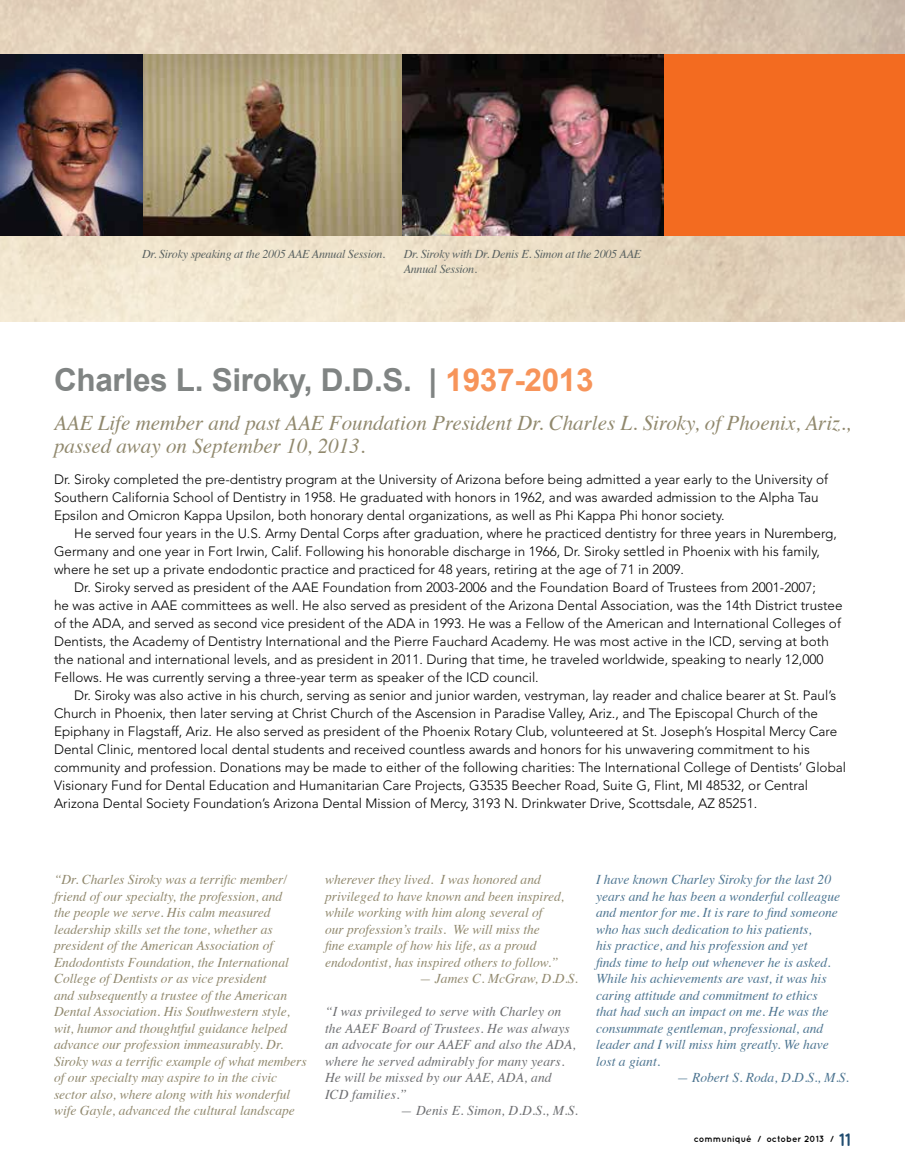
<style>
.page{position:relative;width:905px;height:1175px;background:#fff}
.page>*{position:absolute;margin:0;border:0;box-sizing:border-box;transform-origin:0 0}
.t1{font:700 31.5px "Arial";letter-spacing:-.01em;color:#808483}
.t2{font:italic 21px/22.5px "Times";color:#91896e}
.t3{font:300 13.5px/18px "Avenir";color:#000}
.t4{font:italic 13.5px/16.5px "Times";color:#91896e}
.t5{font:italic 13.5px/16.5px "Times";color:#4d7591}
.t6{font:italic 13.5px/16.5px "Times";letter-spacing:.01em;color:#6d6e71}
.t7{font:italic 12px/15px "Times";letter-spacing:-.02em;color:#5a6261}
.t8{font:700 9px "Quicksand";color:#000}
.s1{color:#f7945a}
.s2{font-size:18px;color:#204c70}
</style>
<div class="page">
<div style="left:0;top:54px;width:904px;height:182px;background:#f36b20"></div>
<img style="left:0;top:54px;width:664px;height:182px">
<p class="t7" style="left:142px;top:246px;width:245px">Dr. Siroky speaking at the 2005 AAE Annual Session.</p>
<p class="t7" style="left:403px;top:246px;width:239px">Dr. Siroky with Dr. Denis E. Simon at the 2005 AAE<br>Annual Session.</p>
<h1 class="t1" style="left:54px;top:362px;width:541px">Charles L. Siroky, D.D.S. | <span class="s1">1937-2013</span></h1>
<h2 class="t2" style="left:54px;top:410px;width:798px">AAE Life member and past AAE Foundation President Dr. Charles L. Siroky, of Phoenix, Ariz., passed away on September 10, 2013.</h2>
<p class="t3" style="left:54px;top:470px;width:775px">Dr. Siroky completed the pre-dentistry program at the University of Arizona before being admitted a year early to the University of<br>Southern California School of Dentistry in 1958. He graduated with honors in 1962, and was awarded admission to the Alpha Tau<br>Epsilon and Omicron Kappa Upsilon, both honorary dental organizations, as well as Phi Kappa Phi honor society.</p>
<p class="t3" style="left:74px;top:524px;width:764px">He served four years in the U.S. Army Dental Corps after graduation, where he practiced dentistry for three years in Nuremberg,</p>
<p class="t3" style="left:54px;top:542px;width:767px">Germany and one year in Fort Irwin, Calif. Following his honorable discharge in 1966, Dr. Siroky settled in Phoenix with his family,</p>
<p class="t3" style="left:54px;top:560px;width:631px">where he set up a private endodontic practice and practiced for 48 years, retiring at the age of 71 in 2009.</p>
<p class="t3" style="left:74px;top:578px;width:743px">Dr. Siroky served as president of the AAE Foundation from 2003-2006 and the Foundation Board of Trustees from 2001-2007;</p>
<p class="t3" style="left:54px;top:596px;width:790px">he was active in AAE committees as well. He also served as president of the Arizona Dental Association, was the 14th District trustee</p>
<p class="t3" style="left:54px;top:614px;width:788px">of the ADA, and served as second vice president of the ADA in 1993. He was a Fellow of the American and International Colleges of</p>
<p class="t3" style="left:54px;top:632px;width:776px">Dentists, the Academy of Dentistry International and the Pierre Fauchard Academy. He was most active in the ICD, serving at both</p>
<p class="t3" style="left:54px;top:650px;width:771px">the national and international levels, and as president in 2011. During that time, he traveled worldwide, speaking to nearly 12,000</p>
<p class="t3" style="left:54px;top:668px;width:486px">Fellows. He was currently serving a three-year term as speaker of the ICD council.</p>
<p class="t3" style="left:74px;top:686px;width:763px">Dr. Siroky was also active in his church, serving as senior and junior warden, vestryman, lay reader and chalice bearer at St. Paul’s</p>
<p class="t3" style="left:54px;top:704px;width:765px">Church in Phoenix, then later serving at Christ Church of the Ascension in Paradise Valley, Ariz., and The Episcopal Church of the</p>
<p class="t3" style="left:54px;top:722px;width:784px">Epiphany in Flagstaff, Ariz. He also served as president of the Phoenix Rotary Club, volunteered at St. Joseph’s Hospital Mercy Care</p>
<p class="t3" style="left:54px;top:740px;width:757px">Dental Clinic, mentored local dental students and received countless awards and honors for his unwavering commitment to his</p>
<p class="t3" style="left:54px;top:758px;width:793px">community and profession. Donations may be made to either of the following charities: The International College of Dentists’ Global</p>
<p class="t3" style="left:54px;top:776px;width:755px">Visionary Fund for Dental Education and Humanitarian Care Projects, G3535 Beecher Road, Suite G, Flint, MI 48532, or Central</p>
<p class="t3" style="left:54px;top:794px;width:704px">Arizona Dental Society Foundation’s Arizona Dental Mission of Mercy, 3193 N. Drinkwater Drive, Scottsdale, AZ 85251.</p>
<p class="t4" style="left:54px;top:870px;width:254px">“Dr. Charles Siroky was a terrific member/ friend of our specialty, the profession, and<br>the people we serve. His calm measured leadership skills set the tone, whether as president of the American Association of Endodontists Foundation, the International College of Dentists or as vice president<br>and subsequently a trustee of the American Dental Association. His Southwestern style, wit, humor and thoughtful guidance helped advance our profession immeasurably. Dr.<br>Siroky was a terrific example of what members of our specialty may aspire to in the civic sector also, where along with his wonderful wife Gayle, advanced the cultural landscape</p>
<p class="t4" style="left:325px;top:870px;width:241px">wherever they lived. I was honored and privileged to have known and been inspired, while working with him along several of our profession’s trails. We will miss the<br>fine example of how his life, as a proud endodontist, has inspired others to follow.”</p>
<p class="t4" style="left:419px;top:969px;width:160px">— James C. McGraw, D.D.S.</p>
<p class="t6" style="left:325px;top:1002px;width:252px">“I was privileged to serve with Charley on the AAEF Board of Trustees. He was always an advocate for our AAEF and also the ADA, where he served admirably for many years.<br>He will be missed by our AAE, ADA, and ICD families.”</p>
<p class="t6" style="left:400px;top:1101px;width:179px">— Denis E. Simon, D.D.S., M.S.</p>
<p class="t5" style="left:596px;top:870px;width:246px">I have known Charley Siroky for the last 20 years and he has been a wonderful colleague and mentor for me. It is rare to find someone who has such dedication to his patients,<br>his practice, and his profession and yet<br>finds time to help out whenever he is asked.<br>While his achievements are vast, it was his caring attitude and commitment to ethics that had such an impact on me. He was the consummate gentleman, professional, and leader and I will miss him greatly. We have lost a giant.</p>
<p class="t5" style="left:676px;top:1068px;width:174px">— Robert S. Roda, D.D.S., M.S.</p>
<p class="t8" style="left:693px;top:1133px;width:159px">communiqué / october 2013 / <span class="s2">11</span></p>
</div>
